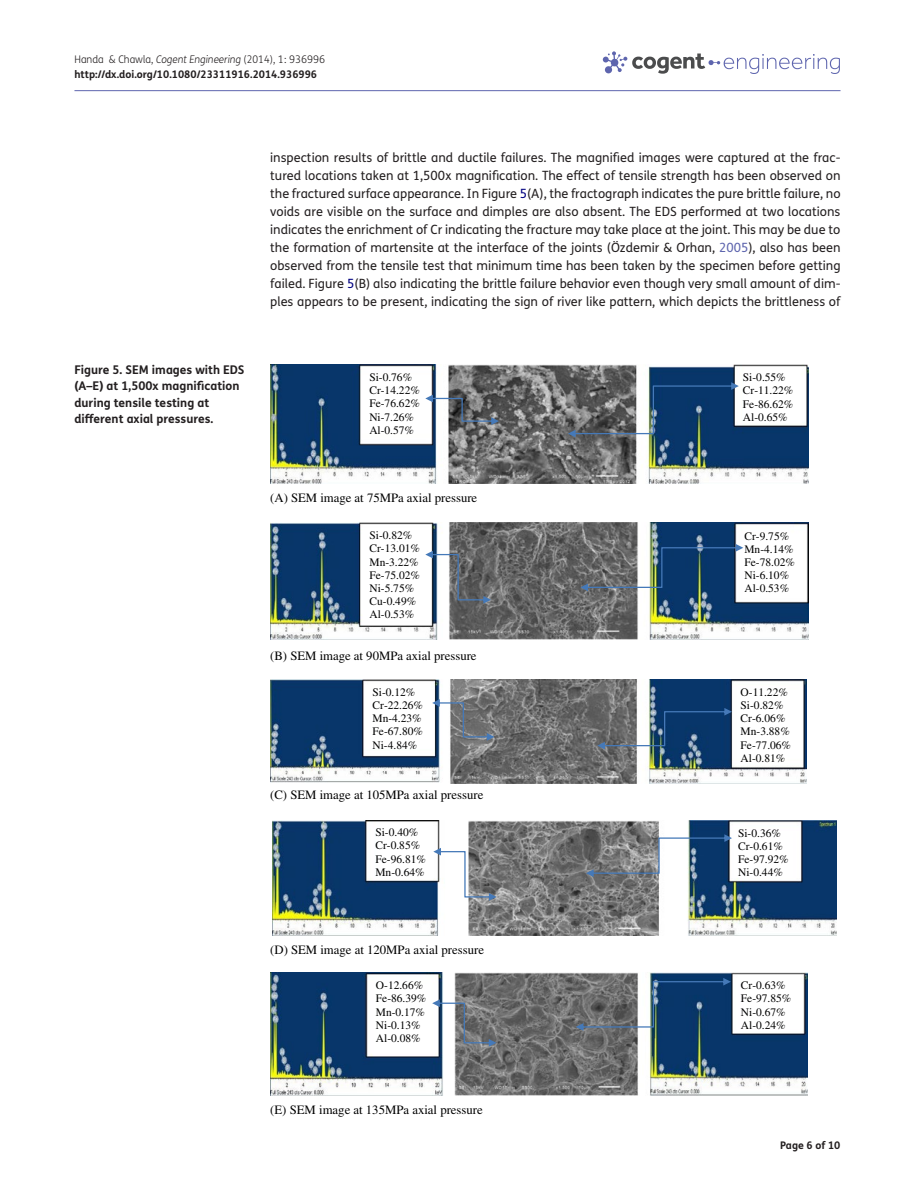
<style>
.page{position:relative;width:915px;height:1191px;background:#fff}
.page>*{position:absolute;margin:0;border:0;box-sizing:border-box;transform-origin:0 0}
.t1{font:12.75px/18px "FS Me Pro";color:#231f20;text-align:justify}
.t2{font:12.75px "Times";color:#000}
.t3{font:700 12px/16.5px "FS Me Pro";color:#231f20}
.t4{font:11.4px/13.2px "Times";color:#000}
.t5{font:700 10.5px/15px "FS Me Pro";color:#231f20}
.s1{font-weight:300}
.s2{font-weight:300;font-style:italic}
.s3{color:#000080}
.s4{color:#5e65ae}
</style>
<div class="page">
<hr style="left:74px;top:90px;width:766px;height:1px;background:#5e65ae">
<svg style="left:602px;top:51px;width:237px;height:23px"></svg>
<img style="left:270px;top:364px;width:538px;height:120px">
<img style="left:270px;top:523px;width:538px;height:116px">
<img style="left:270px;top:679px;width:536px;height:104px">
<img style="left:272px;top:820px;width:564px;height:115px">
<img style="left:270px;top:972px;width:536px;height:123px">
<svg style="left:425px;top:395px;width:73px;height:30px"></svg>
<svg style="left:567px;top:382px;width:171px;height:55px;background:#465d76"></svg>
<svg style="left:425px;top:551px;width:66px;height:52px"></svg>
<svg style="left:580px;top:544px;width:163px;height:47px;background:#50687d"></svg>
<svg style="left:432px;top:699px;width:62px;height:41px"></svg>
<svg style="left:597px;top:708px;width:134px;height:41px;background:#445f7c"></svg>
<svg style="left:433px;top:848px;width:63px;height:52px"></svg>
<svg style="left:585px;top:834px;width:146px;height:43px"></svg>
<svg style="left:432px;top:999px;width:64px;height:47px"></svg>
<svg style="left:575px;top:978px;width:155px;height:52px;background:#486079"></svg>
<p class="t5" style="left:74px;top:51px;width:252px"><span class="s1">Handa &amp; Chawla,</span> <span class="s2">Cogent Engineering</span> <span class="s1">(2014), 1: 936996 </span>http://dx.doi.org/10.1080/23311916.2014.936996</p>
<p class="t3" style="left:74px;top:360px;width:171px">Figure 5. SEM images with EDS (A–E) at 1,500x magnification during tensile testing at different axial pressures.</p>
<p class="t1" style="left:270px;top:148px;width:571px">inspection results of brittle and ductile failures. The magnified images were captured at the frac&shy;tured locations taken at 1,500x magnification. The effect of tensile strength has been observed on the fractured surface appearance. In Figure <span class="s3">5</span>(A), the fractograph indicates the pure brittle failure, no voids are visible on the surface and dimples are also absent. The EDS performed at two locations indicates the enrichment of Cr indicating the fracture may take place at the joint. This may be due to the formation of martensite at the interface of the joints (Özdemir &amp; Orhan, <span class="s4">2005</span>), also has been observed from the tensile test that minimum time has been taken by the specimen before getting failed. Figure <span class="s3">5</span>(B) also indicating the brittle failure behavior even though very small amount of dim&shy;ples appears to be present, indicating the sign of river like pattern, which depicts the brittleness of</p>
<p class="t4" style="left:369px;top:371px;width:52px">Si-0.76%<br>Cr-14.22%<br>Fe-76.62%<br>Ni-7.26%<br>Al-0.57%</p>
<p class="t2" style="left:270px;top:491px;width:208px">(A) SEM image at 75MPa axial pressure</p>
<p class="t4" style="left:369px;top:529px;width:52px">Si-0.82%<br>Cr-13.01%<br>Mn-3.22%<br>Fe-75.02%<br>Ni-5.75%<br>Cu-0.49%<br>Al-0.53%</p>
<p class="t2" style="left:270px;top:648px;width:208px">(B) SEM image at 90MPa axial pressure</p>
<p class="t4" style="left:372px;top:685px;width:52px">Si-0.12%<br>Cr-22.26%<br>Mn-4.23%<br>Fe-67.80%<br>Ni-4.84%</p>
<p class="t2" style="left:270px;top:787px;width:214px">(C) SEM image at 105MPa axial pressure</p>
<p class="t4" style="left:375px;top:825px;width:52px">Si-0.40%<br>Cr-0.85%<br>Fe-96.81%<br>Mn-0.64%</p>
<p class="t4" style="left:742px;top:371px;width:52px">Si-0.55%<br>Cr-11.22%<br>Fe-86.62%<br>Al-0.65%</p>
<p class="t4" style="left:744px;top:529px;width:52px">Cr-9.75%<br>Mn-4.14%<br>Fe-78.02%<br>Ni-6.10%<br>Al-0.53%</p>
<p class="t4" style="left:740px;top:685px;width:52px">O-11.22%<br>Si-0.82%<br>Cr-6.06%<br>Mn-3.88%<br>Fe-77.06%<br>Al-0.81%</p>
<p class="t4" style="left:737px;top:826px;width:52px">Si-0.36%<br>Cr-0.61%<br>Fe-97.92%<br>Ni-0.44%</p>
<p class="t2" style="left:270px;top:942px;width:215px">(D) SEM image at 120MPa axial pressure</p>
<p class="t4" style="left:376px;top:978px;width:52px">O-12.66%<br>Fe-86.39%<br>Mn-0.17%<br>Ni-0.13%<br>Al-0.08%</p>
<p class="t2" style="left:270px;top:1102px;width:214px">(E) SEM image at 135MPa axial pressure</p>
<p class="t4" style="left:740px;top:978px;width:52px">Cr-0.63%<br>Fe-97.85%<br>Ni-0.67%<br>Al-0.24%</p>
<p class="t5" style="left:780px;top:1137px;width:62px">Page 6 of 10</p>
</div>
